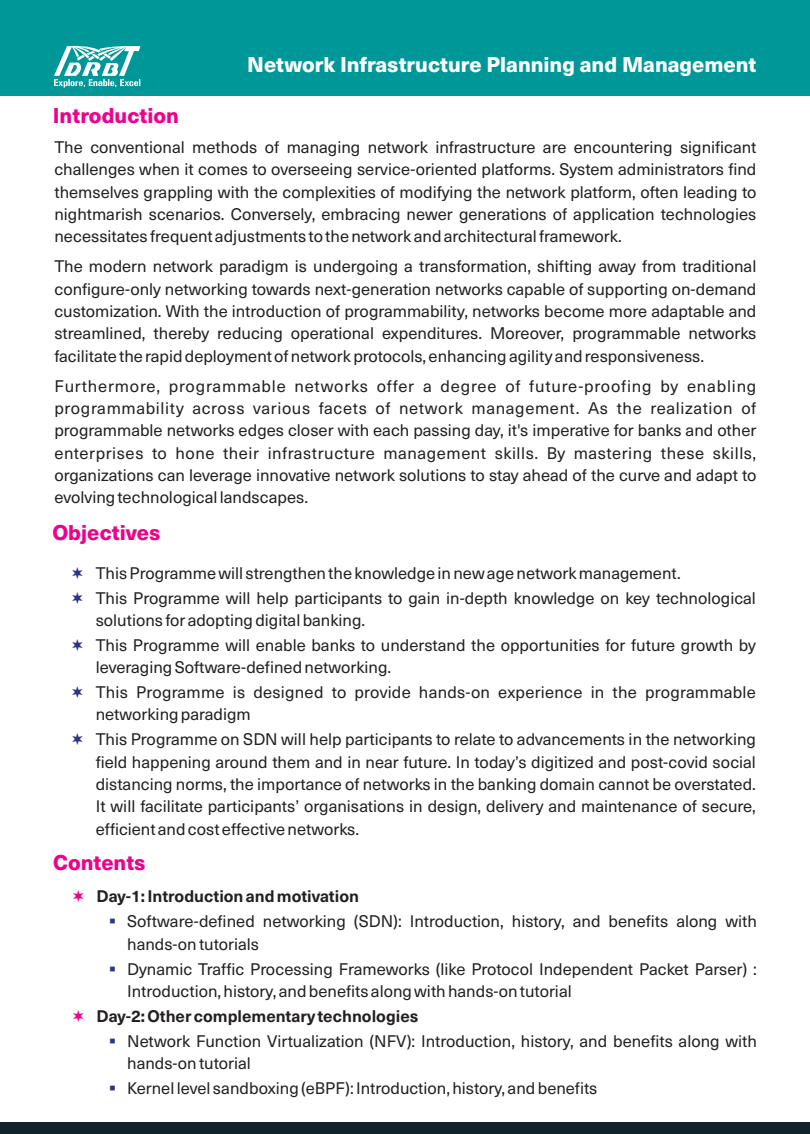
<style>
.page{position:relative;width:810px;height:1134px;background:#fff}
.page>*{position:absolute;margin:0;border:0;box-sizing:border-box;transform-origin:0 0}
.t1{font:800 21px "Neue Haas Unica";color:#fff}
.t2{font:800 21px "Neue Haas Unica";color:#ed028c}
.t3{font:16.5px/22.4px "Neue Haas Unica";color:#231f20}
.t4{font:700 16.5px "Neue Haas Unica";color:#231f20}
</style>
<div class="page">
<div style="left:0;top:0;width:810px;height:96px;background:#009799"></div>
<svg style="left:54px;top:45px;width:86px;height:43px"></svg>
<div style="left:0;top:1122px;width:810px;height:12px;background:#112229"></div>
<p class="t1" style="left:247px;top:57px;width:511px">Network Infrastructure Planning and Management</p>
<p class="t2" style="left:53px;top:108px;width:127px">Introduction</p>
<p class="t3" style="left:54px;top:138px;width:704px;text-align:justify">The conventional methods of managing network infrastructure are encountering significant challenges when it comes to overseeing service-oriented platforms. System administrators find themselves grappling with the complexities of modifying the network platform, often leading to nightmarish scenarios. Conversely, embracing newer generations of application technologies necessitates frequent adjustments to the network and architectural framework.</p>
<p class="t3" style="left:54px;top:257px;width:704px;text-align:justify">The modern network paradigm is undergoing a transformation, shifting away from traditional configure-only networking towards next-generation networks capable of supporting on-demand customization. With the introduction of programmability, networks become more adaptable and streamlined, thereby reducing operational expenditures. Moreover, programmable networks facilitate the rapid deployment of network protocols, enhancing agility and responsiveness.</p>
<p class="t3" style="left:54px;top:376px;width:704px;text-align:justify">Furthermore, programmable networks offer a degree of future-proofing by enabling programmability across various facets of network management. As the realization of programmable networks edges closer with each passing day, it's imperative for banks and other enterprises to hone their infrastructure management skills. By mastering these skills, organizations can leverage innovative network solutions to stay ahead of the curve and adapt to evolving technological landscapes.</p>
<p class="t2" style="left:52px;top:525px;width:110px">Objectives</p>
<p class="t3" style="left:96px;top:562px;width:662px;line-height:24.9px">This Programme will strengthen the knowledge in new age network management.<br>This Programme will help participants to gain in-depth knowledge on key technological</p>
<p class="t3" style="left:96px;top:609px;width:662px;line-height:24.9px">solutions for adopting digital banking.<br>This Programme will enable banks to understand the opportunities for future growth by</p>
<p class="t3" style="left:96px;top:657px;width:662px;line-height:24.9px">leveraging Software-defined networking.<br>This Programme is designed to provide hands-on experience in the programmable</p>
<p class="t3" style="left:96px;top:704px;width:662px;line-height:24.9px">networking paradigm<br>This Programme on SDN will help participants to relate to advancements in the networking</p>
<p class="t3" style="left:96px;top:752px;width:662px;text-align:justify">field happening around them and in near future. In today’s digitized and post-covid social distancing norms, the importance of networks in the banking domain cannot be overstated.<br>It will facilitate participants’ organisations in design, delivery and maintenance of secure, efficient and cost effective networks.</p>
<p class="t2" style="left:53px;top:855px;width:94px">Contents</p>
<p class="t4" style="left:97px;top:891px;width:264px">Day-1: Introduction and motivation</p>
<p class="t3" style="left:127px;top:912px;width:631px">Software-defined networking (SDN): Introduction, history, and benefits along with hands-on tutorials</p>
<p class="t3" style="left:127px;top:959px;width:631px">Dynamic Traffic Processing Frameworks (like Protocol Independent Packet Parser) :<br>Introduction, history, and benefits along with hands-on tutorial</p>
<p class="t4" style="left:97px;top:1010px;width:324px">Day-2: Other complementary technologies</p>
<p class="t3" style="left:127px;top:1031px;width:631px">Network Function Virtualization (NFV): Introduction, history, and benefits along with hands-on tutorial</p>
<p class="t3" style="left:127px;top:1078px;width:472px">Kernel level sandboxing (eBPF): Introduction, history, and benefits</p>
</div>
